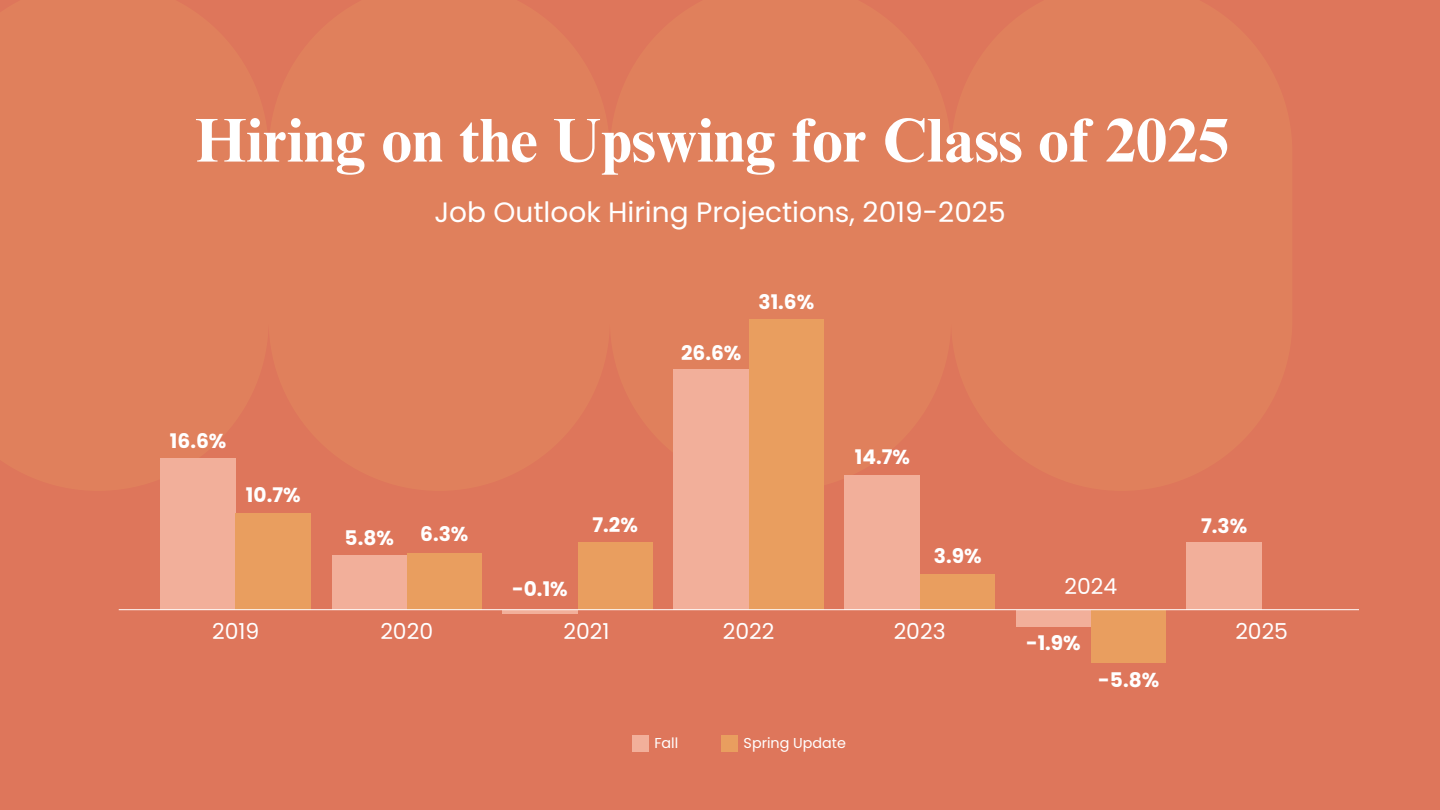
<style>
.page{position:relative;width:1440px;height:810px;background:#e0805c}
.page>*{position:absolute;margin:0;border:0;box-sizing:border-box;transform-origin:0 0}
.t1{font:700 62px "Times NRMT Pro";color:#fff}
.t2{font:28px "Poppins";color:#fff}
.t3{font:21.9px "Poppins";color:#fff}
.t4{font:700 20.1px "Poppins";color:#fff}
.t5{font:14.3px "Poppins";color:#fff}
</style>
<div class="page">
<div style="left:161px;top:458px;width:75px;height:152px;background:#f2af9a"></div>
<div style="left:332px;top:555px;width:75px;height:55px;background:#f2af9a"></div>
<svg style="left:503px;top:610px;width:75px;height:4px"></svg>
<div style="left:674px;top:369px;width:75px;height:241px;background:#f2af9a"></div>
<div style="left:845px;top:475px;width:75px;height:135px;background:#f2af9a"></div>
<div style="left:1016px;top:610px;width:75px;height:16px;background:#f2af9a"></div>
<div style="left:1186px;top:542px;width:76px;height:68px;background:#f2af9a"></div>
<div style="left:236px;top:513px;width:75px;height:97px;background:#e99e5f"></div>
<div style="left:407px;top:553px;width:75px;height:57px;background:#e99e5f"></div>
<div style="left:578px;top:542px;width:75px;height:68px;background:#e99e5f"></div>
<div style="left:749px;top:320px;width:75px;height:290px;background:#e99e5f"></div>
<div style="left:920px;top:575px;width:75px;height:35px;background:#e99e5f"></div>
<div style="left:1091px;top:610px;width:74px;height:53px;background:#e99e5f"></div>
<hr style="left:119px;top:609px;width:1240px;height:1px;background:#fff">
<div style="left:632px;top:735px;width:16px;height:16px;background:#f2af9a"></div>
<div style="left:721px;top:735px;width:16px;height:16px;background:#e99e5f"></div>
<h2 class="t1" style="left:195px;top:117px;width:1035px">Hiring on the Upswing for Class of 2025</h2>
<h3 class="t2" style="left:434px;top:192px;width:573px">Job Outlook Hiring Projections, 2019-2025</h3>
<h3 class="t4" style="left:170px;top:427px;width:58px">16.6%</h3>
<h3 class="t4" style="left:246px;top:481px;width:56px">10.7%</h3>
<h3 class="t4" style="left:345px;top:524px;width:51px">5.8%</h3>
<h3 class="t4" style="left:420px;top:520px;width:50px">6.3%</h3>
<h3 class="t4" style="left:512px;top:575px;width:57px">-0.1%</h3>
<h4 class="t4" style="left:592px;top:511px;width:47px">7.2%</h4>
<h4 class="t4" style="left:681px;top:339px;width:62px">26.6%</h4>
<h4 class="t4" style="left:759px;top:288px;width:57px">31.6%</h4>
<h4 class="t4" style="left:855px;top:443px;width:57px">14.7%</h4>
<h4 class="t4" style="left:934px;top:542px;width:49px">3.9%</h4>
<p class="t3" style="left:212px;top:616px;width:49px">2019</p>
<h3 class="t3" style="left:380px;top:616px;width:54px">2020</h3>
<h3 class="t3" style="left:563px;top:616px;width:48px">2021</h3>
<h3 class="t3" style="left:723px;top:616px;width:53px">2022</h3>
<h3 class="t3" style="left:894px;top:616px;width:53px">2023</h3>
<h3 class="t5" style="left:654px;top:733px;width:25px">Fall</h3>
<p class="t5" style="left:744px;top:733px;width:104px">Spring Update</p>
<h3 class="t3" style="left:1064px;top:571px;width:54px">2024</h3>
<h4 class="t4" style="left:1026px;top:629px;width:56px">-1.9%</h4>
<h3 class="t4" style="left:1098px;top:665px;width:62px">-5.8%</h3>
<h4 class="t4" style="left:1201px;top:511px;width:48px">7.3%</h4>
<h1 class="t3" style="left:1235px;top:616px;width:54px">2025</h1>
</div>
